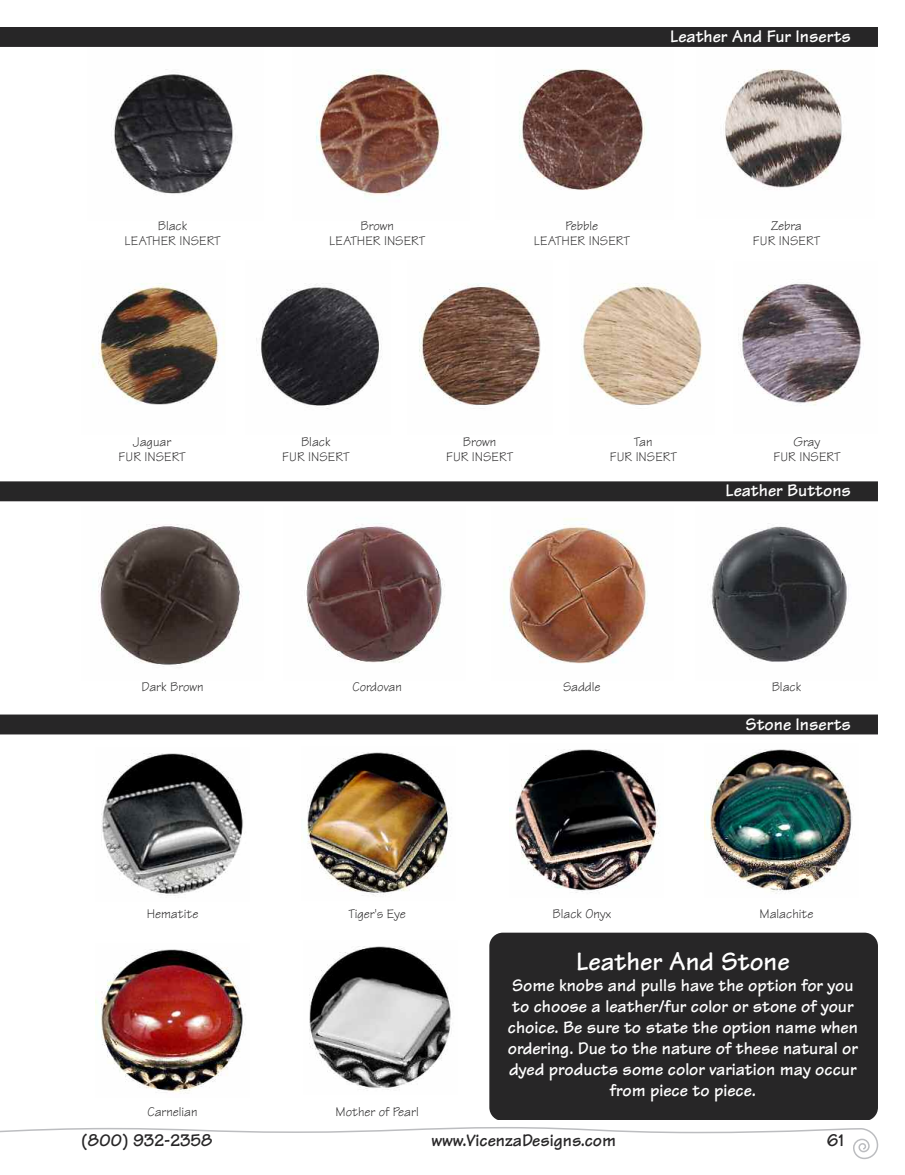
<style>
.page{position:relative;width:905px;height:1175px;background:#fff}
.page>*{position:absolute;margin:0;border:0;box-sizing:border-box;transform-origin:0 0}
.t1{font:700 27px "Tekton";color:#fff}
.t2{font:700 18px/21px "Tekton";color:#fff;text-align:center}
.t3{font:700 18px "Tekton";color:#272627}
.t4{font:13.5px/15px "Tekton";color:#272627;text-align:center}
</style>
<div class="page">
<div style="left:489px;top:932px;width:389px;height:188px;background:#272627;border-radius:14px"></div>
<svg style="left:0;top:1127px;width:877px;height:32px"></svg>
<div style="left:0;top:481px;width:877px;height:15px;background:#272627"></div>
<div style="left:0;top:495px;width:877px;height:6px;background:#272627"></div>
<div style="left:0;top:714px;width:878px;height:15px;background:#272627"></div>
<div style="left:0;top:728px;width:878px;height:6px;background:#272627"></div>
<img style="left:111px;top:69px;width:122px;height:126px">
<img style="left:316px;top:69px;width:132px;height:128px">
<img style="left:519px;top:69px;width:127px;height:121px">
<img style="left:725px;top:69px;width:118px;height:120px">
<img style="left:306px;top:523px;width:139px;height:140px">
<img style="left:98px;top:524px;width:144px;height:144px">
<img style="left:503px;top:518px;width:145px;height:146px">
<img style="left:711px;top:523px;width:138px;height:139px">
<img style="left:101px;top:753px;width:142px;height:143px">
<img style="left:306px;top:752px;width:144px;height:145px">
<img style="left:509px;top:749px;width:150px;height:144px">
<img style="left:704px;top:749px;width:149px;height:145px">
<img style="left:95px;top:949px;width:150px;height:144px">
<img style="left:309px;top:946px;width:143px;height:144px">
<img style="left:92px;top:283px;width:133px;height:122px">
<img style="left:256px;top:283px;width:126px;height:126px">
<img style="left:419px;top:283px;width:122px;height:123px">
<img style="left:581px;top:283px;width:121px;height:122px">
<img style="left:738px;top:284px;width:126px;height:122px">
<div style="left:0;top:27px;width:878px;height:15px;background:#272627"></div>
<div style="left:0;top:41px;width:878px;height:6px;background:#272627"></div>
<p class="t2" style="left:670px;top:28px;width:182px">Leather And Fur Inserts</p>
<p class="t4" style="left:125px;top:220px;width:97px">Black<br>LEATHER INSERT</p>
<p class="t4" style="left:329px;top:220px;width:97px">Brown<br>LEATHER INSERT</p>
<p class="t4" style="left:534px;top:220px;width:97px">Pebble<br>LEATHER INSERT</p>
<p class="t4" style="left:753px;top:220px;width:68px">Zebra<br>FUR INSERT</p>
<p class="t4" style="left:119px;top:435px;width:68px">Jaguar<br>FUR INSERT</p>
<p class="t4" style="left:282px;top:435px;width:68px">Black<br>FUR INSERT</p>
<p class="t4" style="left:446px;top:435px;width:68px">Brown<br>FUR INSERT</p>
<p class="t4" style="left:609px;top:435px;width:68px">Tan<br>FUR INSERT</p>
<p class="t4" style="left:773px;top:435px;width:68px">Gray<br>FUR INSERT</p>
<p class="t2" style="left:725px;top:482px;width:127px">Leather Buttons</p>
<p class="t4" style="left:142px;top:681px;width:63px">Dark Brown</p>
<p class="t4" style="left:352px;top:681px;width:51px">Cordovan</p>
<p class="t4" style="left:563px;top:681px;width:39px">Saddle</p>
<p class="t4" style="left:771px;top:681px;width:31px">Black</p>
<p class="t2" style="left:745px;top:715px;width:107px">Stone Inserts</p>
<p class="t4" style="left:147px;top:908px;width:53px">Hematite</p>
<p class="t4" style="left:348px;top:908px;width:59px">Tiger's Eye</p>
<p class="t4" style="left:552px;top:908px;width:60px">Black Onyx</p>
<p class="t4" style="left:759px;top:908px;width:55px">Malachite</p>
<p class="t4" style="left:147px;top:1106px;width:52px">Carnelian</p>
<p class="t4" style="left:335px;top:1106px;width:85px">Mother of Pearl</p>
<h1 class="t1" style="left:576px;top:952px;width:215px">Leather And Stone</h1>
<p class="t2" style="left:508px;top:977px;width:351px">Some knobs and pulls have the option for you to choose a leather/fur color or stone of your choice. Be sure to state the option name when ordering. Due to the nature of these natural or dyed products some color variation may occur from piece to piece.</p>
<p class="t3" style="left:81px;top:1134px;width:133px">(800) 932-2358</p>
<p class="t3" style="left:431px;top:1134px;width:186px">www.VicenzaDesigns.com</p>
<p class="t3" style="left:826px;top:1134px;width:19px">61</p>
</div>
